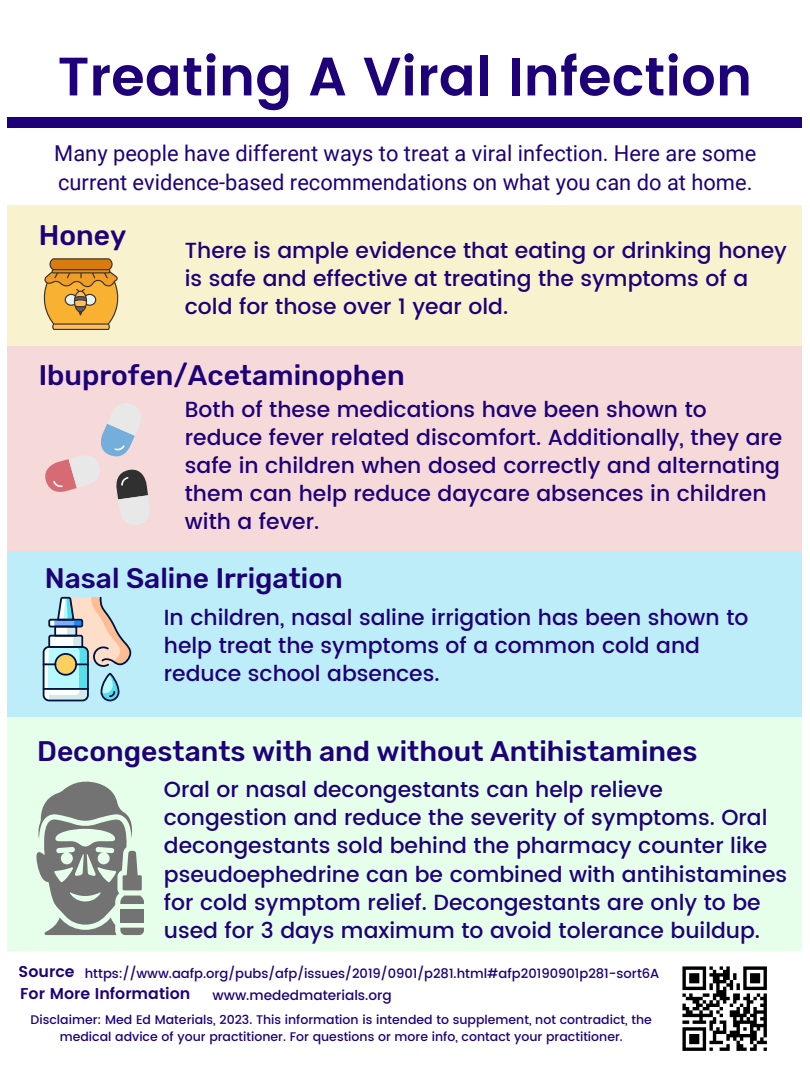
<style>
.page{position:relative;width:810px;height:1080px;background:#fff}
.page>*{position:absolute;margin:0;border:0;box-sizing:border-box;transform-origin:0 0}
.t1{font:600 54.06px "Poppins";color:#1e0078}
.t2{font:500 28.25px "Rubik";color:#1e0078}
.t3{font:500 21.88px/28.1px "Poppins";color:#1e0078}
.t4{font:21.88px/28.1px "Roboto";color:#1e0078}
.t5{font:600 15.69px "Poppins";color:#1e0078}
.t6{font:500 13.69px "Poppins";color:#1e0078}
.t7{font:500 13.12px "Poppins";color:#1e0078}
.t8{font:500 12.5px/17.4px "Poppins";color:#1e0078;text-align:center}
</style>
<div class="page">
<div style="left:7px;top:346px;width:795px;height:205px;background:#f6dada"></div>
<div style="left:7px;top:552px;width:795px;height:165px;background:#bdedf8"></div>
<div style="left:7px;top:717px;width:795px;height:234px;background:#e6ffeb"></div>
<div style="left:7px;top:206px;width:795px;height:140px;background:#f8f2cf"></div>
<div style="left:7px;top:118px;width:795px;height:10px;background:#1e0078"></div>
<svg style="left:43px;top:258px;width:76px;height:72px;background:#d69f45"></svg>
<svg style="left:45px;top:403px;width:105px;height:122px"></svg>
<div style="left:101px;top:673px;width:18px;height:28px;border:2px solid #01123f;border-radius:9px"></div>
<svg style="left:43px;top:597px;width:88px;height:103px"></svg>
<svg style="left:682px;top:966px;width:85px;height:85px"></svg>
<svg style="left:36px;top:781px;width:108px;height:154px"></svg>
<p class="t1" style="left:58px;top:45px;width:696px">Treating A Viral Infection</p>
<p class="t4" style="left:54px;top:140px;width:704px">Many people have different ways to treat a viral infection. Here are some current evidence-based recommendations on what you can do at home.</p>
<p class="t2" style="left:39px;top:218px;width:89px">Honey</p>
<p class="t3" style="left:185px;top:236px;width:604px">There is ample evidence that eating or drinking honey is safe and effective at treating the symptoms of a cold for those over 1 year old.</p>
<p class="t2" style="left:39px;top:358px;width:367px">Ibuprofen/Acetaminophen</p>
<p class="t3" style="left:185px;top:395px;width:599px">Both of these medications have been shown to reduce fever related discomfort. Additionally, they are safe in children when dosed correctly and alternating them can help reduce daycare absences in children with a fever.</p>
<p class="t2" style="left:45px;top:561px;width:299px">Nasal Saline Irrigation</p>
<p class="t3" style="left:164px;top:604px;width:586px">In children, nasal saline irrigation has been shown to help treat the symptoms of a common cold and reduce school absences.</p>
<p class="t2" style="left:37px;top:735px;width:662px">Decongestants with and without Antihistamines</p>
<p class="t3" style="left:164px;top:775px;width:625px;line-height:28.3px">Oral or nasal decongestants can help relieve congestion and reduce the severity of symptoms. Oral decongestants sold behind the pharmacy counter like pseudoephedrine can be combined with antihistamines for cold symptom relief. Decongestants are only to be used for 3 days maximum to avoid tolerance buildup.</p>
<p class="t5" style="left:19px;top:962px;width:57px">Source</p>
<p class="t7" style="left:85px;top:965px;width:576px">https://www.aafp.org/pubs/afp/issues/2019/0901/p281.html#afp20190901p281-sort6A</p>
<p class="t5" style="left:20px;top:985px;width:172px">For More Information</p>
<p class="t6" style="left:212px;top:987px;width:181px">www.mededmaterials.org</p>
<p class="t8" style="left:31px;top:1011px;width:623px">Disclaimer: Med Ed Materials, 2023. This information is intended to supplement, not contradict, the medical advice of your practitioner. For questions or more info, contact your practitioner.</p>
</div>
